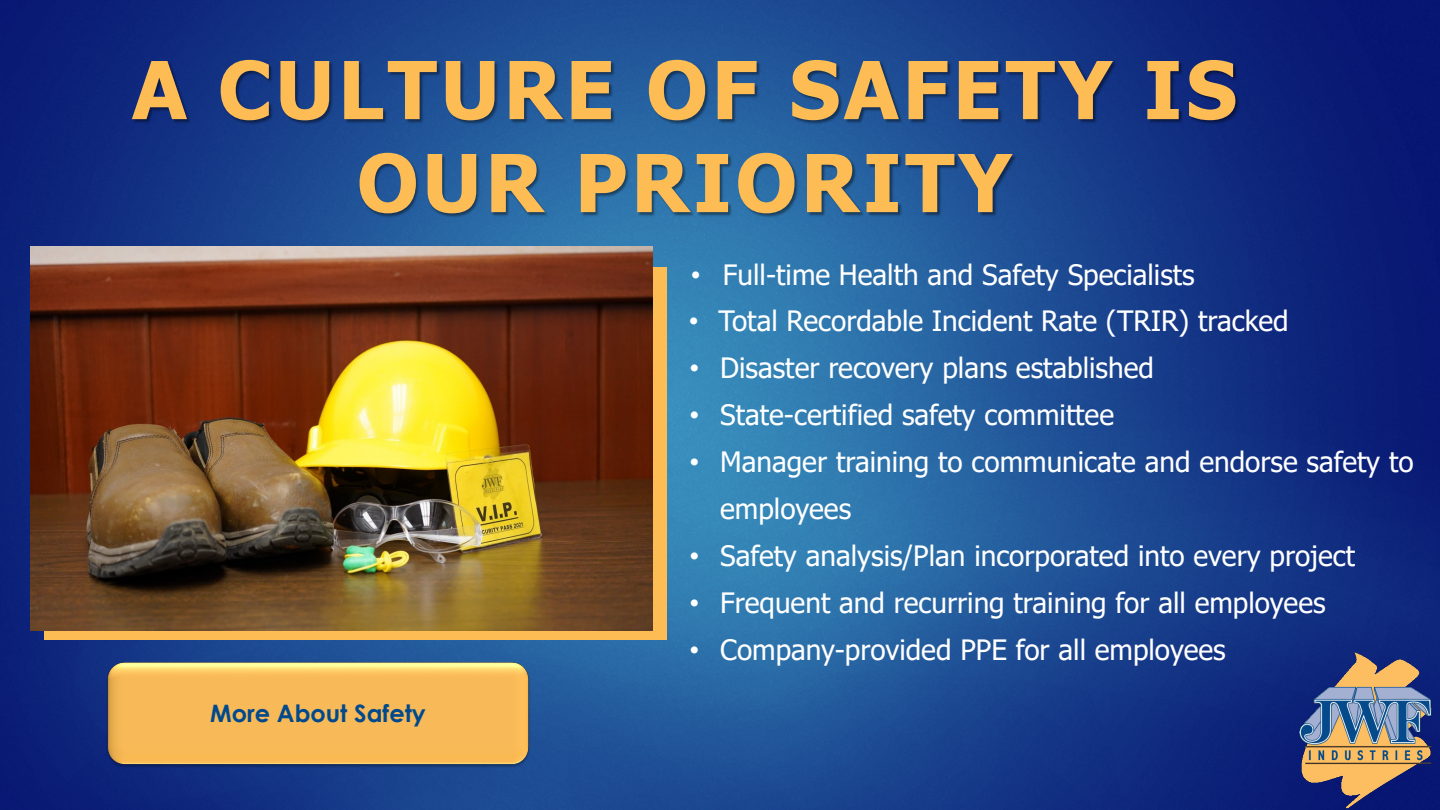
<style>
.page{position:relative;width:1440px;height:810px;background:#fff}
.page>*{position:absolute;margin:0;border:0;box-sizing:border-box;transform-origin:0 0}
.t1{font:700 80px/93px "Tahoma";letter-spacing:.05em;color:#febd54;text-align:center}
.t2{font:28px/47px "Tahoma";color:#fff}
.t3{font:700 24px "Century Gothic";color:#00498c}
.s1{font-family:"Arial"}
</style>
<div class="page">
<img style="left:0;top:0;width:1440px;height:810px">
<img style="left:83px;top:15px;width:1239px;height:174px">
<img style="left:308px;top:108px;width:761px;height:174px">
<div style="left:44px;top:268px;width:623px;height:372px;background:#febd54"></div>
<img style="left:30px;top:247px;width:623px;height:384px">
<img style="left:1285px;top:642px;width:155px;height:168px">
<img style="left:104px;top:662px;width:428px;height:107px">
<p class="t1" style="left:132px;top:47px;width:1106px">A CULTURE OF SAFETY IS<br>OUR PRIORITY</p>
<p class="t3" style="left:210px;top:696px;width:217px">More About Safety</p>
<p class="t2" style="left:691px;top:252px;width:505px"><span class="s1">•</span> Full-time Health and Safety Specialists</p>
<p class="t2" style="left:689px;top:299px;width:601px"><span class="s1">•</span> Total Recordable Incident Rate (TRIR) tracked</p>
<p class="t2" style="left:690px;top:346px;width:466px"><span class="s1">•</span> Disaster recovery plans established</p>
<p class="t2" style="left:690px;top:393px;width:426px"><span class="s1">•</span> State-certified safety committee</p>
<p class="t2" style="left:720px;top:440px;width:695px;text-indent:-31px"><span class="s1">•</span> Manager training to communicate and endorse safety to employees</p>
<p class="t2" style="left:690px;top:534px;width:667px"><span class="s1">•</span> Safety analysis/Plan incorporated into every project</p>
<p class="t2" style="left:690px;top:581px;width:638px"><span class="s1">•</span> Frequent and recurring training for all employees</p>
<p class="t2" style="left:690px;top:628px;width:538px"><span class="s1">•</span> Company-provided PPE for all employees</p>
</div>
